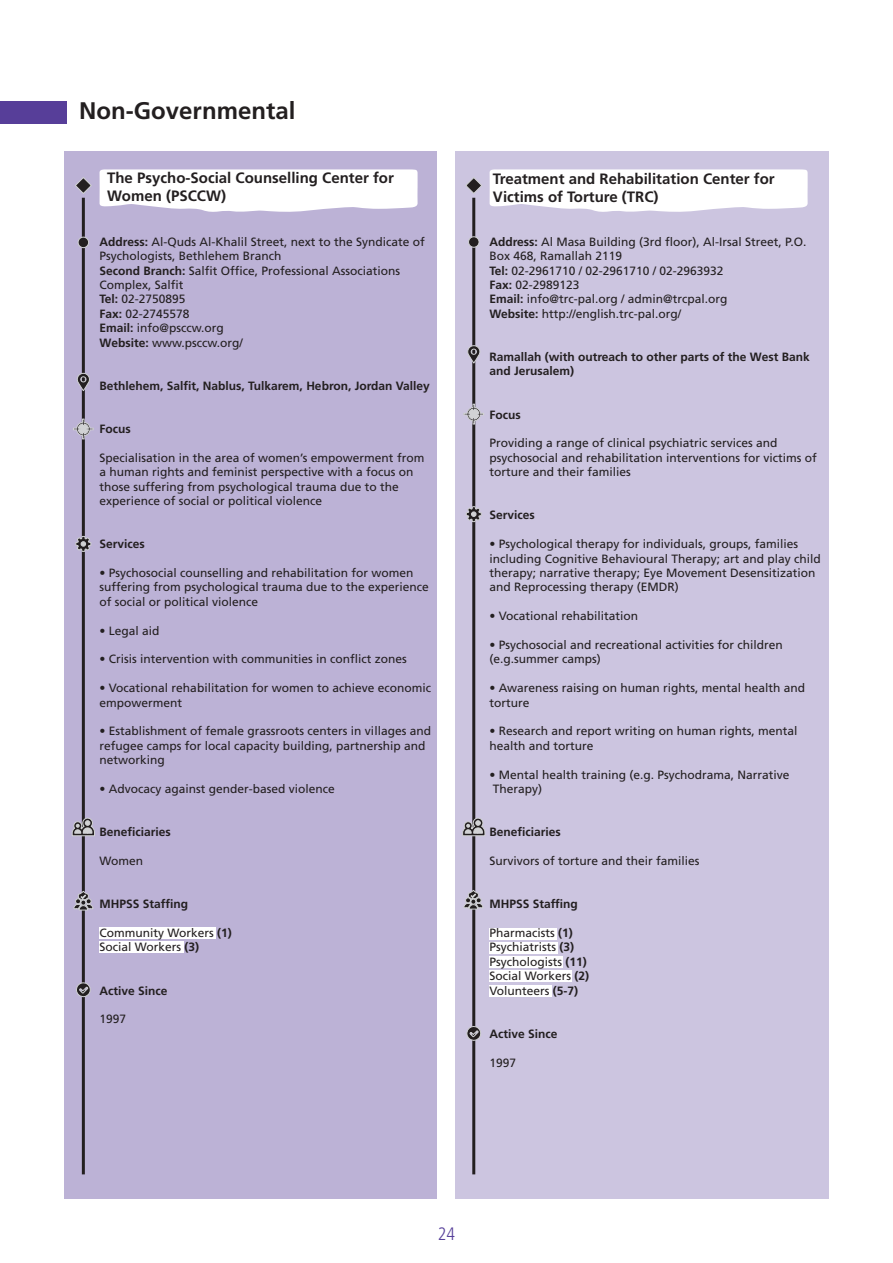
<style>
.page{position:relative;width:893px;height:1263px;background:#fff}
.page>*{position:absolute;margin:0;border:0;box-sizing:border-box;transform-origin:0 0}
.t1{font:700 24px "Frutiger LT Std";color:#231f20}
.t2{font:300 condensed 18px "Frutiger LT Std";color:#57409a}
.t3{font:700 15px/18px "Frutiger LT Std";color:#231f20}
.t4{font:12px/14.4px "Frutiger LT Std";color:#231f20}
.t5{font:700 12px/14.4px "Frutiger LT Std";color:#231f20}
.s1{font-weight:700}
</style>
<div class="page">
<div style="left:455px;top:152px;width:374px;height:1047px;background:#ccc5e0"></div>
<div style="left:64px;top:152px;width:373px;height:1047px;background:#bcb2d6"></div>
<hr style="left:82px;top:198px;width:3px;height:976px;background:#231f20">
<hr style="left:472px;top:198px;width:3px;height:976px;background:#231f20">
<svg style="left:75px;top:177px;width:17px;height:17px"></svg>
<svg style="left:466px;top:177px;width:16px;height:17px"></svg>
<svg style="left:100px;top:169px;width:318px;height:43px"></svg>
<svg style="left:490px;top:169px;width:318px;height:43px"></svg>
<div style="left:78px;top:237px;width:11px;height:11px;background:#231f20;border-radius:50%"></div>
<div style="left:78px;top:237px;width:11px;height:11px;border:1px solid #d1d2d4;border-radius:50%"></div>
<div style="left:468px;top:237px;width:11px;height:10px;background:#231f20;border-radius:50%"></div>
<div style="left:468px;top:236px;width:11px;height:12px;border:1px solid #d1d2d4;border-radius:50%"></div>
<svg style="left:77px;top:373px;width:13px;height:19px"></svg>
<svg style="left:467px;top:345px;width:13px;height:19px"></svg>
<div style="left:100px;top:928px;width:116px;height:11px;background:#fff"></div>
<div style="left:100px;top:941px;width:84px;height:11px;background:#fff"></div>
<div style="left:489px;top:942px;width:69px;height:11px;background:#fff"></div>
<div style="left:489px;top:956px;width:74px;height:11px;background:#fff"></div>
<div style="left:489px;top:970px;width:83px;height:12px;background:#fff"></div>
<div style="left:489px;top:985px;width:63px;height:11px;background:#fff"></div>
<div style="left:489px;top:928px;width:68px;height:11px;background:#fff"></div>
<svg style="left:73px;top:419px;width:21px;height:20px"></svg>
<svg style="left:463px;top:404px;width:21px;height:20px"></svg>
<svg style="left:72px;top:818px;width:23px;height:26px"></svg>
<svg style="left:462px;top:818px;width:23px;height:26px"></svg>
<div style="left:0;top:101px;width:66px;height:23px;background:#573e99"></div>
<svg style="left:75px;top:532px;width:16px;height:20px"></svg>
<svg style="left:466px;top:502px;width:16px;height:20px"></svg>
<svg style="left:73px;top:890px;width:20px;height:32px"></svg>
<svg style="left:463px;top:889px;width:20px;height:32px"></svg>
<svg style="left:76px;top:973px;width:15px;height:25px"></svg>
<svg style="left:466px;top:1017px;width:15px;height:24px"></svg>
<h1 class="t1" style="left:79px;top:96px;width:218px">Non-Governmental</h1>
<p class="t3" style="left:107px;top:169px;width:288px">The Psycho-Social Counselling Center for<br>Women (PSCCW(</p>
<p class="t4" style="left:100px;top:234px;width:327px"><span class="s1">Address:</span> Al-Quds Al-Khalil Street, next to the Syndicate of<br>Psychologists, Bethlehem Branch<br><span class="s1">Second Branch:</span> Salfit Office, Professional Associations<br>Complex, Salfit<br><span class="s1">Tel:</span> 02-2750895<br><span class="s1">Fax:</span> 02-2745578<br><span class="s1">Email:</span> info@psccw.org<br><span class="s1">Website:</span> www.psccw.org/</p>
<p class="t5" style="left:100px;top:378px;width:332px">Bethlehem, Salfit, Nablus, Tulkarem, Hebron, Jordan Valley</p>
<p class="t5" style="left:100px;top:422px;width:33px">Focus</p>
<p class="t4" style="left:100px;top:450px;width:326px">Specialisation in the area of women s’ empowerment from a human rights and feminist perspective with a focus on those suffering from psychological trauma due to the experience of social or political violence</p>
<p class="t5" style="left:100px;top:537px;width:47px">Services</p>
<p class="t4" style="left:100px;top:566px;width:331px">• Psychosocial counselling and rehabilitation for women suffering from psychological trauma due to the experience of social or political violence</p>
<p class="t4" style="left:100px;top:623px;width:62px">• Legal aid</p>
<p class="t4" style="left:100px;top:652px;width:309px">• Crisis intervention with communities in conflict zones</p>
<p class="t4" style="left:100px;top:681px;width:333px">• Vocational rehabilitation for women to achieve economic empowerment</p>
<p class="t4" style="left:100px;top:724px;width:333px">• Establishment of female grassroots centers in villages and refugee camps for local capacity building, partnership and networking</p>
<p class="t4" style="left:100px;top:782px;width:237px">• Advocacy against gender-based violence</p>
<p class="t5" style="left:100px;top:825px;width:73px">Beneficiaries</p>
<p class="t4" style="left:100px;top:854px;width:45px">Women</p>
<p class="t5" style="left:100px;top:897px;width:90px">MHPSS Staffing</p>
<p class="t4" style="left:100px;top:926px;width:134px">Community Workers <span class="s1">(1)<br></span>Social Workers <span class="s1">(3)</span></p>
<p class="t5" style="left:100px;top:983px;width:70px">Active Since</p>
<p class="t4" style="left:100px;top:1012px;width:28px">1997</p>
<p class="t3" style="left:493px;top:170px;width:283px">Treatment and Rehabilitation Center for<br>Victims of Torture (TRC(</p>
<p class="t4" style="left:489px;top:234px;width:318px"><span class="s1">Address:</span> Al Masa Building (3rd floor ,) Al-Irsal Street O. P, .<br>Box 468, Ramallah 2119<br><span class="s1">Tel:</span> 02-2961710 / 02-2961710 / 02-2963932<br><span class="s1">Fax:</span> 02-2989123<br><span class="s1">Email:</span> info@trc-pal.org / admin@trcpal.org<br><span class="s1">Website:</span> http://english.trc-pal.org/</p>
<p class="t5" style="left:489px;top:350px;width:322px">Ramallah (with outreach to other parts of the West Bank and Jerusalem(</p>
<p class="t5" style="left:489px;top:407px;width:33px">Focus</p>
<p class="t4" style="left:489px;top:436px;width:329px">Providing a range of clinical psychiatric services and psychosocial and rehabilitation interventions for victims of torture and their families</p>
<p class="t5" style="left:489px;top:508px;width:47px">Services</p>
<p class="t4" style="left:489px;top:537px;width:333px">• Psychological therapy for individuals, groups, families including Cognitive Behavioural Therapy; art and play child therapy; narrative therapy; Eye Movement Desensitization and Reprocessing therapy (EMDR(</p>
<p class="t4" style="left:489px;top:609px;width:150px">• Vocational rehabilitation</p>
<p class="t4" style="left:489px;top:638px;width:295px">• Psychosocial and recreational activities for children<br>g.e( .summer camps(</p>
<p class="t4" style="left:489px;top:681px;width:317px">• Awareness raising on human rights, mental health and torture</p>
<p class="t4" style="left:489px;top:724px;width:310px">• Research and report writing on human rights, mental health and torture</p>
<p class="t4" style="left:489px;top:767px;width:302px">• Mental health training ( g.e . Psychodrama, Narrative<br>Therapy(</p>
<p class="t5" style="left:489px;top:825px;width:73px">Beneficiaries</p>
<p class="t4" style="left:489px;top:854px;width:212px">Survivors of torture and their families</p>
<p class="t5" style="left:489px;top:897px;width:90px">MHPSS Staffing</p>
<p class="t4" style="left:489px;top:926px;width:101px">Pharmacists <span class="s1">(1)<br></span>Psychiatrists <span class="s1">(3)<br></span>Psychologists <span class="s1">)11(<br></span>Social Workers <span class="s1">(2)<br></span>Volunteers <span class="s1">)5-7(</span></p>
<p class="t5" style="left:489px;top:1026px;width:70px">Active Since</p>
<p class="t4" style="left:489px;top:1055px;width:28px">1997</p>
<h2 class="t2" style="left:438px;top:1224px;width:19px">24</h2>
</div>
